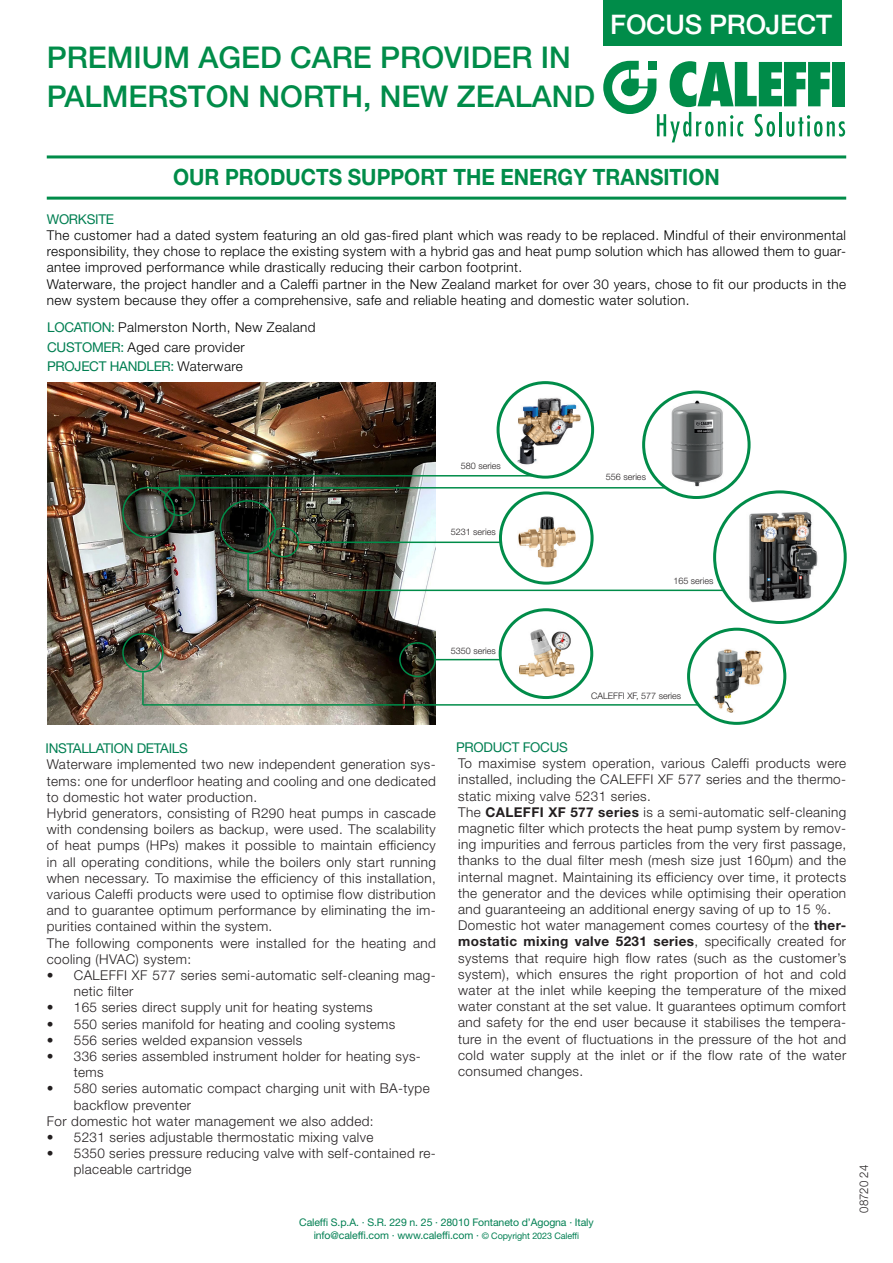
<style>
.page{position:relative;width:893px;height:1263px;background:#fff}
.page>*{position:absolute;margin:0;border:0;box-sizing:border-box;transform-origin:0 0}
.Proje_ismi_1_sağ{font:500 30px "Helvetica Neue LT Std";color:#008c49}
._02_SERIE{font:500 27px "Helvetica Neue LT Std";letter-spacing:-.01em;color:#fff}
.Proje_ismi_1_sağ-2{font:700 22.5px "Helvetica Neue LT Std";color:#008c49;scale:.92 1}
.t1{font:300 13.5px/16.2px "Helvetica Neue LT Std";letter-spacing:.03em;color:#231f20;text-align:justify}
.t2{font:300 13.5px/16.2px "Helvetica Neue LT Std";letter-spacing:.03em;color:#000001;text-align:justify}
.t3{font:13.5px "Helvetica Neue LT Std";letter-spacing:-.02em;color:#007f52}
.t4{font:300 12px "Helvetica Neue LT Std";color:#231f20;scale:.95 1}
.t5{font:10.5px "Helvetica Neue LT Std";letter-spacing:-.01em;color:#007f52}
.t6{font:300 9px "Helvetica Neue LT Std";color:#231f20}
.s1{font-weight:400;color:#007f52}
.s2{font-weight:300;color:#000001}
.s3{font-weight:700}
.s4{font-size:9px}
</style>
<div class="page">
<hr style="left:47px;top:197px;width:799px;height:3px;background:#008c49">
<hr style="left:47px;top:155px;width:799px;height:3px;background:#008c49">
<svg style="left:603px;top:61px;width:242px;height:81px"></svg>
<div style="left:603px;top:0;width:239px;height:46px;background:#008c49"></div>
<img style="left:713px;top:649px;width:51px;height:65px">
<img style="left:671px;top:401px;width:53px;height:85px">
<img style="left:507px;top:385px;width:80px;height:85px">
<img style="left:736px;top:512px;width:88px;height:92px">
<img style="left:518px;top:516px;width:58px;height:52px">
<img style="left:519px;top:629px;width:56px;height:48px">
<img style="left:47px;top:383px;width:389px;height:341px">
<div style="left:642px;top:391px;width:109px;height:108px;border:3px solid #008c49;border-radius:50%"></div>
<div style="left:497px;top:381px;width:97px;height:98px;border:3px solid #008c49;border-radius:50%"></div>
<div style="left:687px;top:628px;width:99px;height:97px;border:3px solid #008c49;border-radius:50%"></div>
<div style="left:713px;top:490px;width:134px;height:134px;border:3px solid #008c49;border-radius:50%"></div>
<div style="left:499px;top:608px;width:94px;height:91px;border:3px solid #008c49;border-radius:50%"></div>
<div style="left:499px;top:491px;width:95px;height:94px;border:3px solid #008c49;border-radius:50%"></div>
<div style="left:122px;top:633px;width:42px;height:39px;border:2px solid #008c49;border-radius:50%"></div>
<div style="left:267px;top:527px;width:32px;height:30px;border:2px solid #008c49;border-radius:50%"></div>
<div style="left:220px;top:500px;width:56px;height:54px;border:2px solid #008c49;border-radius:50%"></div>
<div style="left:399px;top:642px;width:37px;height:35px;border:2px solid #008c49;border-radius:50%"></div>
<div style="left:122px;top:487px;width:53px;height:51px;border:2px solid #008c49;border-radius:50%"></div>
<div style="left:164px;top:487px;width:31px;height:29px;border:2px solid #008c49;border-radius:50%"></div>
<hr style="left:436px;top:659px;width:64px;height:1px;background:#008c49">
<hr style="left:299px;top:541px;width:203px;height:2px;background:#008c49">
<hr style="left:247px;top:554px;width:2px;height:36px;background:#008c49">
<hr style="left:248px;top:590px;width:476px;height:1px;background:#008c49">
<hr style="left:142px;top:672px;width:2px;height:33px;background:#008c49">
<hr style="left:143px;top:704px;width:557px;height:2px;background:#008c49">
<hr style="left:179px;top:475px;width:353px;height:1px;background:#008c49">
<hr style="left:148px;top:487px;width:517px;height:1px;background:#008c49">
<p class="Proje_ismi_1_sağ" style="left:47px;top:40px;width:526px">PREMIUM AGED CARE PROVIDER IN</p>
<p class="Proje_ismi_1_sağ" style="left:47px;top:79px;width:550px">PALMERSTON NORTH, NEW ZEALAND</p>
<p class="_02_SERIE" style="left:610px;top:8px;width:223px">FOCUS PROJECT</p>
<p class="Proje_ismi_1_sağ-2" style="left:173px;top:163px;width:596px">OUR PRODUCTS SUPPORT THE ENERGY TRANSITION</p>
<p class="t3" style="left:47px;top:211px;width:69px">WORKSITE</p>
<p class="t2" style="left:47px;top:227px;width:801px">The customer had a dated system featuring an old gas-fired plant which was ready to be replaced. Mindful of their environmental responsibility, they chose to replace the existing system with a hybrid gas and heat pump solution which has allowed them to guar&shy;antee improved performance while drastically reducing their carbon footprint.</p>
<p class="t2" style="left:47px;top:275px;width:801px">Waterware, the project handler and a Caleffi partner in the New Zealand market for over 30 years, chose to fit our products in the new system because they offer a comprehensive, safe and reliable heating and domestic water solution.</p>
<p class="t2" style="left:47px;top:319px;width:270px"><span class="s1">LOCATION:</span> Palmerston North, New Zealand</p>
<p class="t2" style="left:47px;top:338px;width:199px"><span class="s1">CUSTOMER:</span> Aged care provider</p>
<p class="t3" style="left:47px;top:358px;width:197px">PROJECT HANDLER: <span class="s2">Waterware</span></p>
<p class="t6" style="left:461px;top:460px;width:42px">580 series</p>
<p class="t6" style="left:451px;top:526px;width:46px">5231 series</p>
<p class="t6" style="left:606px;top:472px;width:42px">556 series</p>
<p class="t6" style="left:673px;top:576px;width:42px">165 series</p>
<p class="t6" style="left:451px;top:646px;width:47px">5350 series</p>
<p class="t6" style="left:591px;top:691px;width:92px">CALEFFI XF, 577 series</p>
<p class="t3" style="left:45px;top:740px;width:144px">INSTALLATION DETAILS</p>
<p class="t1" style="left:47px;top:756px;width:391px">Waterware implemented two new independent generation sys&shy;tems: one for underfloor heating and cooling and one dedicated to domestic hot water production.</p>
<p class="t1" style="left:47px;top:805px;width:391px">Hybrid generators, consisting of R290 heat pumps in cascade with condensing boilers as backup, were used. The scalability of heat pumps (HPs) makes it possible to maintain efficiency in all operating conditions, while the boilers only start running when necessary. To maximise the efficiency of this installation, various Caleffi products were used to optimise flow distribution and to guarantee optimum performance by eliminating the im&shy;purities contained within the system.</p>
<p class="t1" style="left:47px;top:934px;width:391px">The following components were installed for the heating and cooling (HVAC) system:</p>
<p class="t1" style="left:74px;top:967px;width:364px;text-indent:-27px">• CALEFFI XF 577 series semi-automatic self-cleaning mag&shy;netic filter</p>
<p class="t1" style="left:47px;top:999px;width:327px">• 165 series direct supply unit for heating systems</p>
<p class="t1" style="left:47px;top:1015px;width:350px">• 550 series manifold for heating and cooling systems</p>
<p class="t1" style="left:47px;top:1032px;width:257px">• 556 series welded expansion vessels</p>
<p class="t1" style="left:74px;top:1048px;width:349px;text-indent:-27px">• 336 series assembled instrument holder for heating sys&shy;tems</p>
<p class="t1" style="left:74px;top:1080px;width:357px;text-indent:-27px">• 580 series automatic compact charging unit with BA-type backflow preventer</p>
<p class="t1" style="left:47px;top:1113px;width:328px">For domestic hot water management we also added:</p>
<p class="t1" style="left:47px;top:1129px;width:328px">• 5231 series adjustable thermostatic mixing valve</p>
<p class="t1" style="left:74px;top:1145px;width:364px;text-indent:-27px">• 5350 series pressure reducing valve with self-contained re&shy;placeable cartridge</p>
<p class="t3" style="left:456px;top:739px;width:113px">PRODUCT FOCUS</p>
<p class="t1" style="left:458px;top:755px;width:389px">To maximise system operation, various Caleffi products were installed, including the CALEFFI XF 577 series and the thermo&shy;static mixing valve 5231 series.</p>
<p class="t1" style="left:458px;top:804px;width:390px">The <span class="s3">CALEFFI XF 577 series</span> is a semi-automatic self-cleaning magnetic filter which protects the heat pump system by remov&shy;ing impurities and ferrous particles from the very first passage, thanks to the dual filter mesh (mesh size just 160µm) and the internal magnet. Maintaining its efficiency over time, it protects the generator and the devices while optimising their operation and guaranteeing an additional energy saving of up to 15 %.</p>
<p class="t1" style="left:458px;top:917px;width:390px">Domestic hot water management comes courtesy of the <span class="s3">ther&shy;mostatic mixing valve 5231 series</span>, specifically created for systems that require high flow rates (such as the customer’s system), which ensures the right proportion of hot and cold water at the inlet while keeping the temperature of the mixed water constant at the set value. It guarantees optimum comfort and safety for the end user because it stabilises the tempera&shy;ture in the event of fluctuations in the pressure of the hot and cold water supply at the inlet or if the flow rate of the water consumed changes.</p>
<p class="t5" style="left:299px;top:1216px;width:296px">Caleffi S.p.A. · S.R. 229 n. 25 · 28010 Fontaneto d’Agogna · Italy</p>
<p class="t5" style="left:314px;top:1229px;width:267px">info@caleffi.com · www.caleffi.com · <span class="s4">© Copyright 2023 Caleffi</span></p>
<p class="t4" style="left:856px;top:1212px;width:52px;rotate:-90deg">08720 24</p>
</div>
